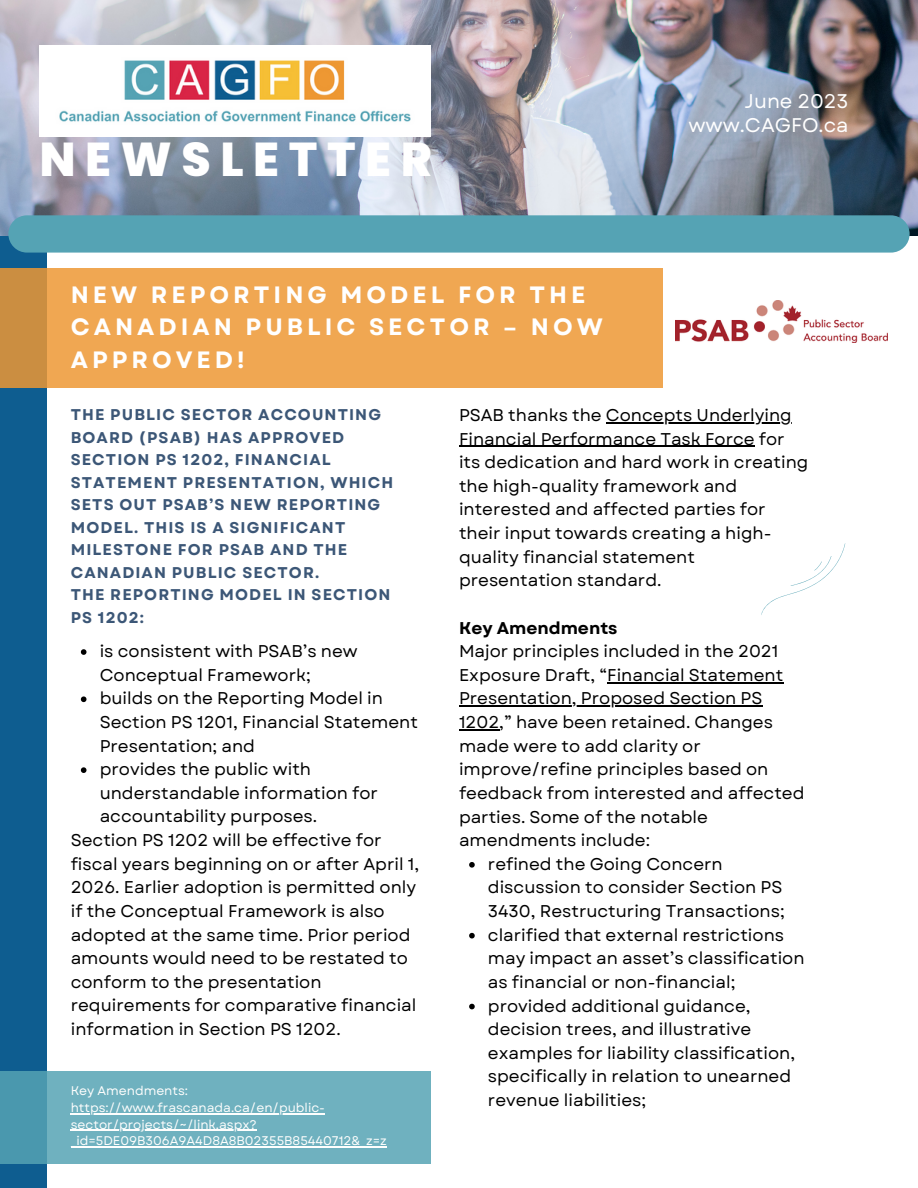
<style>
.page{position:relative;width:918px;height:1188px;background:#fff}
.page>*{position:absolute;margin:0;border:0;box-sizing:border-box;transform-origin:0 0}
.t1{font:800 47.4px "Poppins";letter-spacing:.2em;color:#fff}
.t2{font:700 23.7px/32.7px "Garet";letter-spacing:.17em;color:#fff}
.t3{font:19.8px "Garet";color:#fff}
.t4{font:16.95px/23.7px "Garet";color:#000}
.t5{font:700 16.95px "Garet";color:#000}
.t6{font:700 15.6px/22.5px "Garet";letter-spacing:.07em;color:#3c5777}
.t7{font:12.45px/16.6px "Garet";color:#fefefd}
</style>
<div class="page">
<div style="left:0;top:217px;width:47px;height:971px;background:#0e5d90"></div>
<img style="left:0;top:0;width:918px;height:235px">
<svg style="left:81px;top:649px;width:6px;height:6px"></svg>
<svg style="left:81px;top:696px;width:6px;height:6px"></svg>
<svg style="left:81px;top:767px;width:6px;height:6px"></svg>
<svg style="left:0;top:1072px;width:431px;height:92px;fill:#6fb1bf"></svg>
<svg style="left:0;top:269px;width:662px;height:119px;fill:#f0a752"></svg>
<img style="left:675px;top:300px;width:213px;height:43px">
<div style="left:8px;top:215px;width:902px;height:38px;background:#55a3b4;border-radius:19px"></div>
<svg style="left:469px;top:862px;width:6px;height:6px"></svg>
<svg style="left:469px;top:933px;width:6px;height:5px"></svg>
<svg style="left:469px;top:1004px;width:6px;height:5px"></svg>
<hr style="left:606px;top:422px;width:186px;height:1px;background:#000">
<hr style="left:459px;top:446px;width:296px;height:1px;background:#000">
<hr style="left:607px;top:682px;width:176px;height:1px;background:#000">
<hr style="left:459px;top:706px;width:304px;height:1px;background:#000">
<hr style="left:459px;top:729px;width:40px;height:1px;background:#000">
<hr style="left:71px;top:1113px;width:254px;height:1px;background:#fefefd">
<hr style="left:71px;top:1130px;width:186px;height:1px;background:#fefefd">
<hr style="left:71px;top:1146px;width:316px;height:1px;background:#fefefd">
<img style="left:39px;top:45px;width:392px;height:91px">
<svg style="left:761px;top:543px;width:85px;height:72px"></svg>
<svg style="left:814px;top:561px;width:8px;height:10px"></svg>
<p class="t1" style="left:39px;top:126px;width:394px">NEWSLETTER</p>
<p class="t2" style="left:71px;top:278px;width:534px">NEW REPORTING MODEL FOR THE<br>CANADIAN PUBLIC SECTOR – NOW<br>APPROVED!</p>
<p class="t3" style="left:745px;top:87px;width:105px">June 2023</p>
<p class="t3" style="left:689px;top:110px;width:161px">www.CAGFO.ca</p>
<p class="t6" style="left:71px;top:403px;width:324px">THE PUBLIC SECTOR ACCOUNTING<br>BOARD (PSAB) HAS APPROVED<br>SECTION PS 1202, FINANCIAL<br>STATEMENT PRESENTATION, WHICH<br>SETS OUT PSAB’S NEW REPORTING<br>MODEL. THIS IS A SIGNIFICANT<br>MILESTONE FOR PSAB AND THE<br>CANADIAN PUBLIC SECTOR.</p>
<p class="t6" style="left:71px;top:583px;width:321px">THE REPORTING MODEL IN SECTION<br>PS 1202:</p>
<p class="t4" style="left:100px;top:639px;width:260px">is consistent with PSAB’s new<br>Conceptual Framework;</p>
<p class="t4" style="left:100px;top:687px;width:320px">builds on the Reporting Model in<br>Section PS 1201, Financial Statement<br>Presentation; and</p>
<p class="t4" style="left:100px;top:758px;width:280px">provides the public with understandable information for accountability purposes.</p>
<p class="t4" style="left:71px;top:828px;width:350px">Section PS 1202 will be effective for fiscal years beginning on or after April 1, 2026. Earlier adoption is permitted only if the Conceptual Framework is also adopted at the same time. Prior period amounts would need to be restated to conform to the presentation requirements for comparative financial information in Section PS 1202.</p>
<p class="t7" style="left:71px;top:1083px;width:317px">Key Amendments: https://www.frascanada.ca/en/public&shy;sector/projects/~/link.aspx? _id=5DE09B306A9A4D8A8B02355B85440712&amp;_z=z</p>
<p class="t4" style="left:459px;top:403px;width:351px">PSAB thanks the Concepts Underlying Financial Performance Task Force for its dedication and hard work in creating the high-quality framework and interested and affected parties for their input towards creating a high&shy;quality financial statement presentation standard.</p>
<p class="t5" style="left:459px;top:615px;width:160px">Key Amendments</p>
<p class="t4" style="left:459px;top:640px;width:347px">Major principles included in the 2021<br>Exposure Draft, “Financial Statement Presentation, Proposed Section PS 1202,” have been retained. Changes made were to add clarity or improve/refine principles based on feedback from interested and affected parties. Some of the notable amendments include:</p>
<p class="t4" style="left:488px;top:852px;width:298px">refined the Going Concern discussion to consider Section PS<br>3430, Restructuring Transactions;</p>
<p class="t4" style="left:488px;top:923px;width:318px">clarified that external restrictions may impact an asset’s classification as financial or non-financial;</p>
<p class="t4" style="left:488px;top:994px;width:309px">provided additional guidance, decision trees, and illustrative examples for liability classification, specifically in relation to unearned revenue liabilities;</p>
</div>
